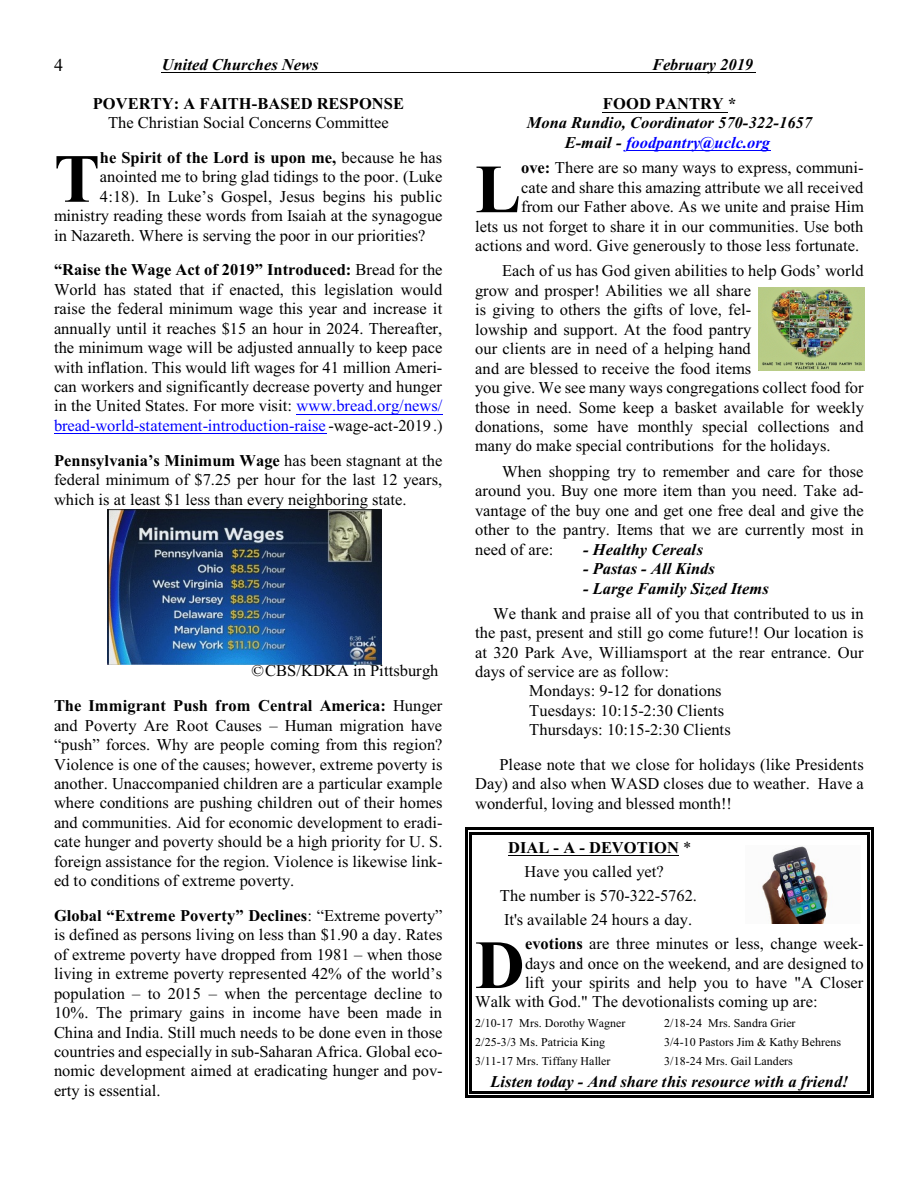
<style>
.page{position:relative;width:918px;height:1188px;background:#fff}
.page>*{position:absolute;margin:0;border:0;box-sizing:border-box;transform-origin:0 0}
.t1{font:700 69px "Times New Roman";color:#000}
.t2{font:18px "Times New Roman";color:#000}
.t3{font:16.5px/19.5px "Times New Roman";color:#000;text-align:justify}
.t4{font:italic 700 16.5px/19.2px "Times New Roman";color:#000;text-align:center}
.t5{font:700 16.5px/34.8px "Times New Roman";color:#000;text-align:right}
.t6{font:12px "Times New Roman";letter-spacing:.005em;color:#000}
.s1{font-weight:400}
.s2{color:#00f}
.s3{font-weight:700}
</style>
<div class="page">
<hr style="left:162px;top:72px;width:594px;height:1px;background:#000">
<hr style="left:469px;top:832px;width:3px;height:30px;background:#000">
<hr style="left:867px;top:832px;width:3px;height:30px;background:#000">
<hr style="left:469px;top:832px;width:401px;height:2px;background:#000">
<hr style="left:465px;top:827px;width:3px;height:42px;background:#000">
<hr style="left:871px;top:827px;width:3px;height:42px;background:#000">
<hr style="left:465px;top:827px;width:409px;height:3px;background:#000">
<hr style="left:469px;top:862px;width:3px;height:23px;background:#000">
<hr style="left:867px;top:862px;width:3px;height:23px;background:#000">
<hr style="left:465px;top:855px;width:3px;height:38px;background:#000">
<hr style="left:871px;top:855px;width:3px;height:38px;background:#000">
<hr style="left:469px;top:886px;width:3px;height:23px;background:#000">
<hr style="left:867px;top:886px;width:3px;height:23px;background:#000">
<hr style="left:465px;top:878px;width:3px;height:38px;background:#000">
<hr style="left:871px;top:878px;width:3px;height:38px;background:#000">
<hr style="left:469px;top:910px;width:3px;height:23px;background:#000">
<hr style="left:867px;top:910px;width:3px;height:23px;background:#000">
<hr style="left:465px;top:902px;width:3px;height:38px;background:#000">
<hr style="left:871px;top:902px;width:3px;height:38px;background:#000">
<hr style="left:469px;top:933px;width:3px;height:83px;background:#000">
<hr style="left:867px;top:933px;width:3px;height:83px;background:#000">
<hr style="left:465px;top:926px;width:3px;height:97px;background:#000">
<hr style="left:871px;top:926px;width:3px;height:97px;background:#000">
<hr style="left:469px;top:1016px;width:3px;height:18px;background:#000">
<hr style="left:867px;top:1016px;width:3px;height:18px;background:#000">
<hr style="left:465px;top:1009px;width:3px;height:32px;background:#000">
<hr style="left:871px;top:1009px;width:3px;height:32px;background:#000">
<hr style="left:469px;top:1034px;width:3px;height:19px;background:#000">
<hr style="left:867px;top:1034px;width:3px;height:19px;background:#000">
<hr style="left:465px;top:1027px;width:3px;height:33px;background:#000">
<hr style="left:871px;top:1027px;width:3px;height:33px;background:#000">
<hr style="left:469px;top:1053px;width:3px;height:19px;background:#000">
<hr style="left:867px;top:1053px;width:3px;height:19px;background:#000">
<hr style="left:465px;top:1046px;width:3px;height:33px;background:#000">
<hr style="left:871px;top:1046px;width:3px;height:33px;background:#000">
<hr style="left:469px;top:1072px;width:3px;height:22px;background:#000">
<hr style="left:867px;top:1072px;width:3px;height:22px;background:#000">
<hr style="left:469px;top:1091px;width:401px;height:3px;background:#000">
<hr style="left:465px;top:1065px;width:3px;height:33px;background:#000">
<hr style="left:871px;top:1065px;width:3px;height:33px;background:#000">
<hr style="left:465px;top:1095px;width:409px;height:3px;background:#000">
<img style="left:758px;top:287px;width:107px;height:84px">
<img style="left:762px;top:846px;width:67px;height:78px">
<img style="left:107px;top:510px;width:275px;height:154px">
<hr style="left:297px;top:414px;width:146px;height:1px;background:#00f">
<hr style="left:54px;top:433px;width:272px;height:1px;background:#00f">
<hr style="left:603px;top:112px;width:125px;height:1px;background:#000">
<hr style="left:626px;top:150px;width:144px;height:1px;background:#00f">
<hr style="left:508px;top:856px;width:171px;height:1px;background:#000">
<p class="t2" style="left:54px;top:58px;width:10px">4</p>
<p class="t4" style="left:162px;top:56px;width:158px">United Churches News</p>
<p class="t4" style="left:652px;top:56px;width:103px">February 2019</p>
<p class="t5" style="left:93px;top:88px;width:313px">POVERTY: A FAITH-BASED RESPONSE</p>
<p class="t3" style="left:108px;top:114px;width:282px">The Christian Social Concerns Committee</p>
<h1 class="t1" style="left:54px;top:155px;width:47px">T</h1>
<p class="t5" style="left:100px;top:142px;width:344px">he Spirit of the Lord is upon me, <span class="s1">because he has</span></p>
<p class="t5" style="left:603px;top:88px;width:135px">FOOD PANTRY *</p>
<p class="t4" style="left:527px;top:115px;width:287px">Mona Rundio, Coordinator 570-322-1657<br>E-mail - <span class="s2">foodpantry@uclc.org</span></p>
<p class="t3" style="left:475px;top:160px;width:390px;text-align:right"><span class="s3">ove:</span> There are so many ways to express, communi-<br>cate and share this amazing attribute we all received<br>from our Father above. As we unite and praise Him<br>lets us not forget to share it in our communities. Use both actions and word. Give generously to those less fortunate.</p>
<p class="t3" style="left:475px;top:263px;width:390px;text-align:left;text-indent:27px">Each of us has God given abilities to help Gods’ world grow and prosper! Abilities we all share<br>is giving to others the gifts of love, fel-<br>lowship and support. At the food pantry<br>our clients are in need of a helping hand<br>and are blessed to receive the food items<br>you give. We see many ways congregations collect food for those in need. Some keep a basket available for weekly donations, some have monthly special collections and many do make special contributions for the holidays.</p>
<p class="t3" style="left:475px;top:463px;width:390px;text-indent:27px">When shopping try to remember and care for those around you. Buy one more item than you need. Take ad&shy;vantage of the buy one and get one free deal and give the other to the pantry. Items that we are currently most in need of are:</p>
<h1 class="t1" style="left:475px;top:166px;width:47px">L</h1>
<p class="t3" style="left:100px;top:169px;width:344px">anointed me to bring glad tidings to the poor. (Luke</p>
<p class="t3" style="left:100px;top:188px;width:344px">4:18). In Luke’s Gospel, Jesus begins his public</p>
<p class="t3" style="left:54px;top:208px;width:390px">ministry reading these words from Isaiah at the synagogue</p>
<p class="t3" style="left:54px;top:227px;width:373px">in Nazareth. Where is serving the poor in our priorities?</p>
<p class="t3" style="left:54px;top:262px;width:390px"><span class="s3">“Raise the Wage Act of 2019” Introduced:</span> Bread for the World has stated that if enacted, this legislation would raise the federal minimum wage this year and increase it annually until it reaches $15 an hour in 2024. Thereafter, the minimum wage will be adjusted annually to keep pace with inflation. This would lift wages for 41 million Ameri&shy;can workers and significantly decrease poverty and hunger in the United States. For more visit: <span class="s2">www.bread.org/news/ bread-world-statement-introduction-raise</span> -wage-act-2019 .)</p>
<p class="t3" style="left:54px;top:452px;width:390px"><span class="s3">Pennsylvania’s Minimum Wage</span> has been stagnant at the federal minimum of $7.25 per hour for the last 12 years, which is at least $1 less than every neighboring state.</p>
<p class="t4" style="left:583px;top:541px;width:121px">- Healthy Cereals</p>
<p class="t4" style="left:583px;top:561px;width:133px">- Pastas - All Kinds</p>
<p class="t4" style="left:583px;top:580px;width:187px">- Large Family Sized Items</p>
<p class="t3" style="left:493px;top:605px;width:372px">We thank and praise all of you that contributed to us in</p>
<p class="t3" style="left:475px;top:624px;width:390px">the past, present and still go come future!! Our location is</p>
<p class="t3" style="left:475px;top:644px;width:390px">at 320 Park Ave, Williamsport at the rear entrance. Our</p>
<p class="t3" style="left:475px;top:663px;width:195px">days of service are as follow:</p>
<p class="t3" style="left:529px;top:683px;width:194px">Mondays: 9-12 for donations</p>
<p class="t3" style="left:529px;top:702px;width:197px">Tuesdays: 10:15-2:30 Clients</p>
<p class="t3" style="left:529px;top:722px;width:203px">Thursdays: 10:15-2:30 Clients</p>
<p class="t3" style="left:475px;top:756px;width:390px;text-indent:24px">Please note that we close for holidays (like Presidents Day) and also when WASD closes due to weather. Have a wonderful, loving and blessed month!!</p>
<p class="t3" style="left:500px;top:838px;width:199px;line-height:23.9px;text-align:center"><span class="s3">DIAL - A - DEVOTION</span> *<br>Have you called yet?<br>The number is 570-322-5762.<br>It's available 24 hours a day.</p>
<h1 class="t1" style="left:475px;top:941px;width:51px">D</h1>
<p class="t3" style="left:525px;top:935px;width:340px"><span class="s3">evotions</span> are three minutes or less, change week-</p>
<p class="t5" style="left:54px;top:655px;width:390px"><span class="s1">©CBS/KDKA in Pittsburgh<br></span>The Immigrant Push from Central America: <span class="s1">Hunger</span></p>
<p class="t3" style="left:54px;top:717px;width:390px">and Poverty Are Root Causes – Human migration have “push” forces. Why are people coming from this region?<br>Violence is one of the causes; however, extreme poverty is another. Unaccompanied children are a particular example where conditions are pushing children out of their homes and communities. Aid for economic development to eradi&shy;cate hunger and poverty should be a high priority for U. S. foreign assistance for the region. Violence is likewise link&shy;ed to conditions of extreme poverty.</p>
<p class="t3" style="left:54px;top:907px;width:390px"><span class="s3">Global “Extreme Poverty” Declines</span>: “Extreme poverty” is defined as persons living on less than $1.90 a day. Rates of extreme poverty have dropped from 1981 – when those living in extreme poverty represented 42% of the world’s population – to 2015 – when the percentage decline to 10%. The primary gains in income have been made in China and India. Still much needs to be done even in those countries and especially in sub-Saharan Africa. Global eco&shy;nomic development aimed at eradicating hunger and pov&shy;erty is essential.</p>
<p class="t3" style="left:525px;top:955px;width:340px">days and once on the weekend, and are designed to</p>
<p class="t3" style="left:525px;top:974px;width:340px">lift your spirits and help you to have "A Closer</p>
<p class="t3" style="left:475px;top:994px;width:344px">Walk with God." The devotionalists coming up are:</p>
<p class="t6" style="left:475px;top:1019px;width:152px">2/10-17 Mrs. Dorothy Wagner</p>
<p class="t6" style="left:664px;top:1019px;width:133px">2/18-24 Mrs. Sandra Grier</p>
<p class="t6" style="left:475px;top:1037px;width:132px">2/25-3/3 Ms. Patricia King</p>
<p class="t6" style="left:664px;top:1037px;width:179px">3/4-10 Pastors Jim &amp; Kathy Behrens</p>
<p class="t6" style="left:475px;top:1056px;width:137px">3/11-17 Mrs. Tiffany Haller</p>
<p class="t6" style="left:664px;top:1056px;width:130px">3/18-24 Mrs. Gail Landers</p>
<p class="t4" style="left:490px;top:1074px;width:360px">Listen today - And share this resource with a friend!</p>
</div>
